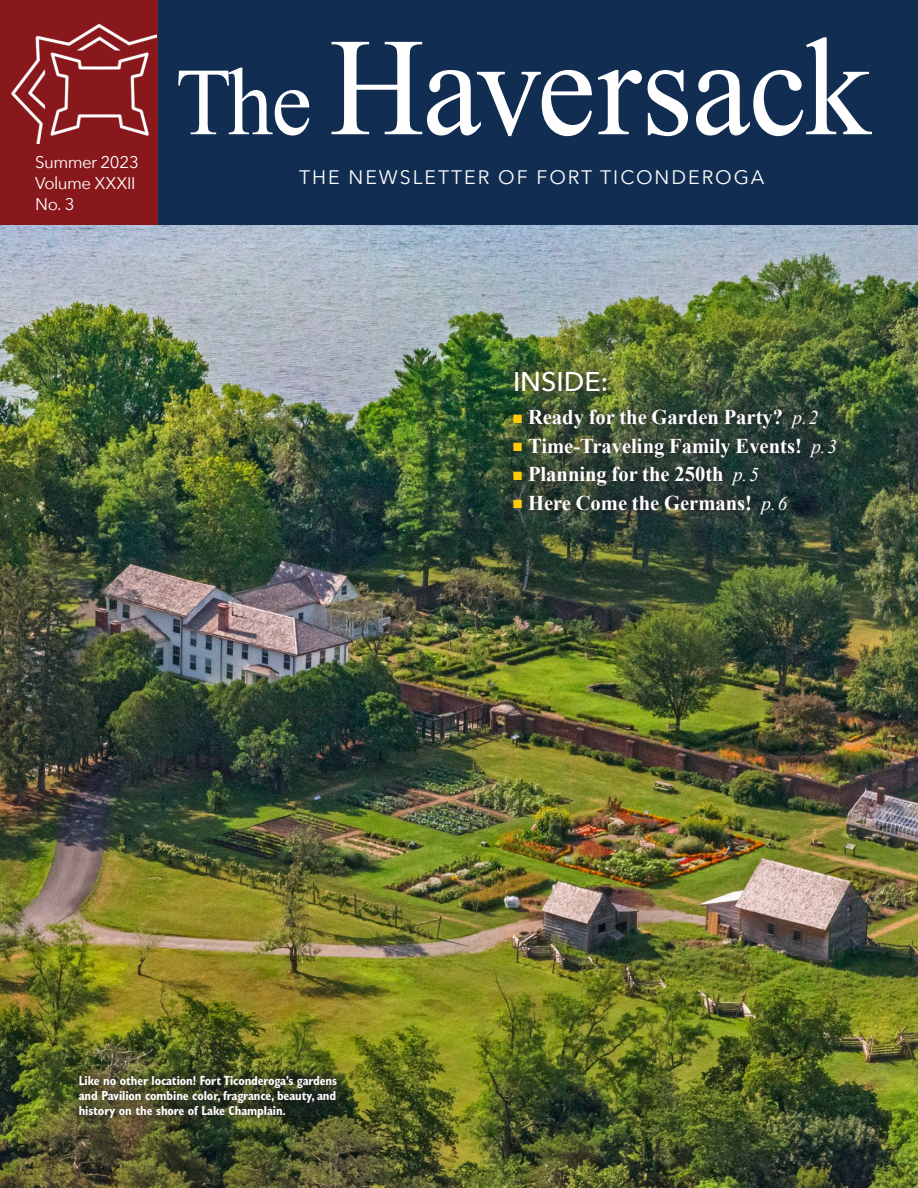
<style>
.page{position:relative;width:918px;height:1188px;background:#fff}
.page>*{position:absolute;margin:0;border:0;box-sizing:border-box;transform-origin:0 0}
.t1{font:139.5px "Times New Roman";letter-spacing:-.015em;color:#fff;scale:.95 1}
.t2{font:500 27px "Avenir Next";color:#fff}
.t3{font:700 21px "Times New Roman";color:#fff}
.t4{font:19.5px "Avenir Next";letter-spacing:.1em;color:#fff}
.t5{font:16.8px "Avenir Next";letter-spacing:-.03em;color:#fff}
.t6{font:700 condensed 13.2px/15px "Gill Sans";letter-spacing:-.01em;color:#fff;text-align:justify;scale:.95 1}
.s1{font-size:96px}
.s2{color:#feca0a}
.s3{font-weight:400;font-style:italic;font-size:19.5px}
</style>
<div class="page">
<div style="left:0;top:0;width:918px;height:225px;background:#112e52"></div>
<div style="left:0;top:0;width:158px;height:225px;background:#88181b"></div>
<img style="left:11px;top:24px;width:146px;height:120px">
<img style="left:0;top:225px;width:918px;height:963px">
<div style="left:502px;top:361px;width:345px;height:164px;background:#231f20;opacity:.5"></div>
<div style="left:68px;top:1065px;width:280px;height:63px;background:#231f20;opacity:.9"></div>
<p class="t5" style="left:35px;top:148px;width:105px">Summer 2023</p>
<p class="t5" style="left:35px;top:169px;width:102px">Volume XXXII</p>
<p class="t5" style="left:35px;top:190px;width:41px">No. 3</p>
<p class="t1" style="left:176px;top:-6px;width:734px"><span class="s1">The</span> Haversack</p>
<p class="t4" style="left:299px;top:161px;width:467px">THE NEWSLETTER OF FORT TICONDEROGA</p>
<p class="t2" style="left:513px;top:359px;width:97px">INSIDE:</p>
<p class="t3" style="left:513px;top:403px;width:307px"><span class="s2">■</span> Ready for the Garden Party? <span class="s3">p. 2</span></p>
<p class="t3" style="left:513px;top:431px;width:326px"><span class="s2">■</span> Time-Traveling Family Events! <span class="s3">p. 3</span></p>
<p class="t3" style="left:513px;top:460px;width:247px"><span class="s2">■</span> Planning for the 250th <span class="s3">p. 5</span></p>
<p class="t3" style="left:513px;top:488px;width:276px"><span class="s2">■</span> Here Come the Germans! <span class="s3">p. 6</span></p>
<p class="t6" style="left:79px;top:1073px;width:273px">Like no other location! Fort Ticonderoga’s gardens and Pavilion combine color, fragrance, beauty, and history on the shore of Lake Champlain.</p>
</div>
